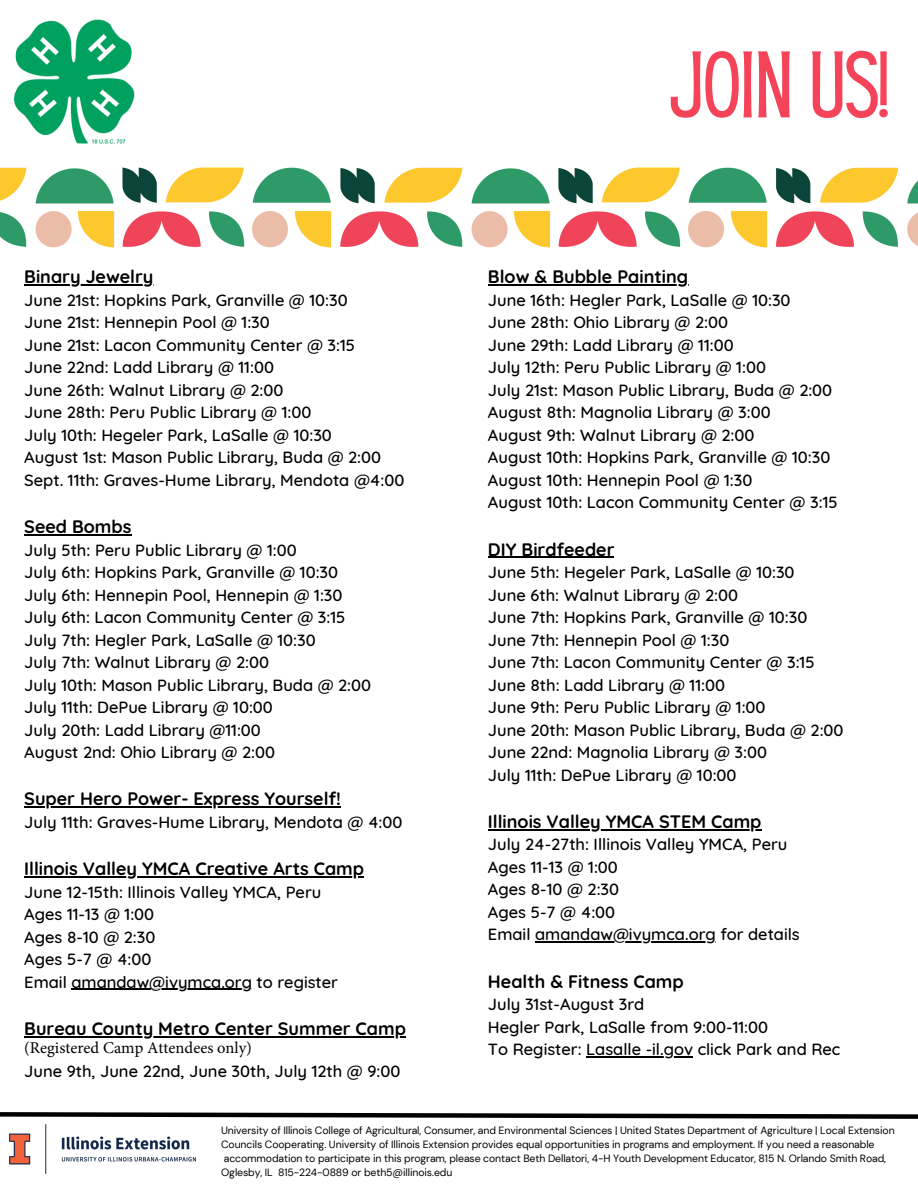
<style>
.page{position:relative;width:918px;height:1188px;background:#fff}
.page>*{position:absolute;margin:0;border:0;box-sizing:border-box;transform-origin:0 0}
.t1{font:82.5px "Hey Gotcha";color:#f54359}
.t2{font:700 18px "Quicksand";color:#000}
.t3{font:500 16.5px/24.3px "Quicksand";color:#000}
.t4{font:10.5px/14px "DM Sans";letter-spacing:-.01em;color:#000}
.s1{font-family:"Minion Pro";font-weight:400}
</style>
<div class="page">
<img style="left:9px;top:1124px;width:187px;height:50px">
<svg style="left:0;top:1112px;width:918px;height:7px"></svg>
<img style="left:0;top:167px;width:918px;height:81px">
<img style="left:13px;top:19px;width:122px;height:125px">
<hr style="left:488px;top:285px;width:200px;height:1px;background:#000">
<svg style="left:488px;top:557px;width:29px;height:1px"></svg>
<hr style="left:517px;top:557px;width:97px;height:1px;background:#000">
<hr style="left:488px;top:829px;width:274px;height:1px;background:#000">
<hr style="left:535px;top:942px;width:181px;height:1px;background:#000">
<hr style="left:586px;top:1056px;width:107px;height:1px;background:#000">
<hr style="left:24px;top:285px;width:130px;height:1px;background:#000">
<hr style="left:24px;top:534px;width:107px;height:1px;background:#000">
<hr style="left:24px;top:807px;width:317px;height:1px;background:#000">
<hr style="left:24px;top:876px;width:340px;height:1px;background:#000">
<hr style="left:71px;top:989px;width:181px;height:1px;background:#000">
<hr style="left:24px;top:1036px;width:382px;height:1px;background:#000">
<p class="t2" style="left:24px;top:265px;width:131px">Binary Jewelry</p>
<p class="t3" style="left:24px;top:288px;width:325px">June 21st: Hopkins Park, Granville @ 10:30</p>
<p class="t3" style="left:24px;top:310px;width:247px">June 21st: Hennepin Pool @ 1:30</p>
<p class="t3" style="left:24px;top:333px;width:332px">June 21st: Lacon Community Center @ 3:15</p>
<p class="t3" style="left:24px;top:355px;width:251px">June 22nd: Ladd Library @ 11:00</p>
<p class="t3" style="left:24px;top:378px;width:261px">June 26th: Walnut Library @ 2:00</p>
<p class="t3" style="left:24px;top:400px;width:289px">June 28th: Peru Public Library @ 1:00</p>
<p class="t3" style="left:24px;top:423px;width:309px">July 10th: Hegeler Park, LaSalle @ 10:30</p>
<p class="t3" style="left:24px;top:445px;width:358px">August 1st: Mason Public Library, Buda @ 2:00</p>
<p class="t3" style="left:24px;top:468px;width:382px">Sept. 11th: Graves-Hume Library, Mendota @4:00</p>
<p class="t2" style="left:24px;top:515px;width:109px">Seed Bombs</p>
<p class="t3" style="left:24px;top:537px;width:274px">July 5th: Peru Public Library @ 1:00</p>
<p class="t3" style="left:24px;top:560px;width:315px">July 6th: Hopkins Park, Granville @ 10:30</p>
<p class="t3" style="left:24px;top:582px;width:320px">July 6th: Hennepin Pool, Hennepin @ 1:30</p>
<p class="t3" style="left:24px;top:605px;width:323px">July 6th: Lacon Community Center @ 3:15</p>
<p class="t3" style="left:24px;top:627px;width:293px">July 7th: Hegler Park, LaSalle @ 10:30</p>
<p class="t3" style="left:24px;top:650px;width:246px">July 7th: Walnut Library @ 2:00</p>
<p class="t3" style="left:24px;top:672px;width:348px">July 10th: Mason Public Library, Buda @ 2:00</p>
<p class="t3" style="left:24px;top:695px;width:250px">July 11th: DePue Library @ 10:00</p>
<p class="t3" style="left:24px;top:717px;width:238px">July 20th: Ladd Library @11:00</p>
<p class="t3" style="left:24px;top:740px;width:252px">August 2nd: Ohio Library @ 2:00</p>
<p class="t2" style="left:24px;top:787px;width:318px">Super Hero Power- Express Yourself!</p>
<p class="t3" style="left:24px;top:810px;width:380px">July 11th: Graves-Hume Library, Mendota @ 4:00</p>
<p class="t2" style="left:24px;top:857px;width:341px">Illinois Valley YMCA Creative Arts Camp</p>
<p class="t3" style="left:24px;top:879px;width:299px">June 12-15th: Illinois Valley YMCA, Peru</p>
<p class="t3" style="left:24px;top:902px;width:131px">Ages 11-13 @ 1:00</p>
<p class="t3" style="left:24px;top:924px;width:133px">Ages 8-10 @ 2:30</p>
<p class="t3" style="left:24px;top:947px;width:129px">Ages 5-7 @ 4:00</p>
<p class="t3" style="left:24px;top:969px;width:315px">Email amandaw@ivymca.org to register</p>
<p class="t2" style="left:24px;top:1017px;width:383px">Bureau County Metro Center Summer Camp</p>
<p class="t3" style="left:24px;top:1035px;width:378px"><span class="s1">(Registered Camp Attendees only)<br></span>June 9th, June 22nd, June 30th, July 12th @ 9:00</p>
<p class="t1" style="left:669px;top:51px;width:220px">JOIN US!</p>
<p class="t2" style="left:488px;top:265px;width:202px">Blow &amp; Bubble Painting</p>
<p class="t3" style="left:488px;top:288px;width:304px">June 16th: Hegler Park, LaSalle @ 10:30</p>
<p class="t3" style="left:488px;top:310px;width:242px">June 28th: Ohio Library @ 2:00</p>
<p class="t3" style="left:488px;top:333px;width:247px">June 29th: Ladd Library @ 11:00</p>
<p class="t3" style="left:488px;top:355px;width:280px">July 12th: Peru Public Library @ 1:00</p>
<p class="t3" style="left:488px;top:378px;width:346px">July 21st: Mason Public Library, Buda @ 2:00</p>
<p class="t3" style="left:488px;top:400px;width:284px">August 8th: Magnolia Library @ 3:00</p>
<p class="t3" style="left:488px;top:423px;width:268px">August 9th: Walnut Library @ 2:00</p>
<p class="t3" style="left:488px;top:445px;width:344px">August 10th: Hopkins Park, Granville @ 10:30</p>
<p class="t3" style="left:488px;top:468px;width:266px">August 10th: Hennepin Pool @ 1:30</p>
<p class="t3" style="left:488px;top:490px;width:351px">August 10th: Lacon Community Center @ 3:15</p>
<p class="t2" style="left:488px;top:538px;width:128px">DIY Birdfeeder</p>
<p class="t3" style="left:488px;top:560px;width:308px">June 5th: Hegeler Park, LaSalle @ 10:30</p>
<p class="t3" style="left:488px;top:582px;width:252px">June 6th: Walnut Library @ 2:00</p>
<p class="t3" style="left:488px;top:605px;width:321px">June 7th: Hopkins Park, Granville @ 10:30</p>
<p class="t3" style="left:488px;top:627px;width:243px">June 7th: Hennepin Pool @ 1:30</p>
<p class="t3" style="left:488px;top:650px;width:328px">June 7th: Lacon Community Center @ 3:15</p>
<p class="t3" style="left:488px;top:672px;width:239px">June 8th: Ladd Library @ 11:00</p>
<p class="t3" style="left:488px;top:695px;width:279px">June 9th: Peru Public Library @ 1:00</p>
<p class="t3" style="left:488px;top:717px;width:357px">June 20th: Mason Public Library, Buda @ 2:00</p>
<p class="t3" style="left:488px;top:740px;width:281px">June 22nd: Magnolia Library @ 3:00</p>
<p class="t3" style="left:488px;top:762px;width:250px">July 11th: DePue Library @ 10:00</p>
<p class="t2" style="left:488px;top:810px;width:275px">Illinois Valley YMCA STEM Camp</p>
<p class="t3" style="left:488px;top:832px;width:301px">July 24-27th: Illinois Valley YMCA, Peru</p>
<p class="t3" style="left:488px;top:855px;width:131px">Ages 11-13 @ 1:00</p>
<p class="t3" style="left:488px;top:877px;width:133px">Ages 8-10 @ 2:30</p>
<p class="t3" style="left:488px;top:900px;width:129px">Ages 5-7 @ 4:00</p>
<p class="t3" style="left:488px;top:922px;width:313px">Email amandaw@ivymca.org for details</p>
<p class="t2" style="left:488px;top:970px;width:197px">Health &amp; Fitness Camp</p>
<p class="t3" style="left:488px;top:992px;width:158px">July 31st-August 3rd</p>
<p class="t3" style="left:488px;top:1014px;width:282px">Hegler Park, LaSalle from 9:00-11:00</p>
<p class="t3" style="left:488px;top:1037px;width:354px">To Register: Lasalle -il.gov click Park and Rec</p>
<p class="t4" style="left:221px;top:1123px;width:675px">University of Illinois College of Agricultural, Consumer, and Environmental Sciences | United States Department of Agriculture | Local Extension<br>Councils Cooperating. University of Illinois Extension provides equal opportunities in programs and employment. If you need a reasonable accommodation to participate in this program, please contact Beth Dellatori, 4-H Youth Development Educator, 815 N. Orlando Smith Road,</p>
<p class="t4" style="left:221px;top:1165px;width:233px">Oglesby, IL 815-224-0889 or beth5@illinois.edu</p>
</div>
